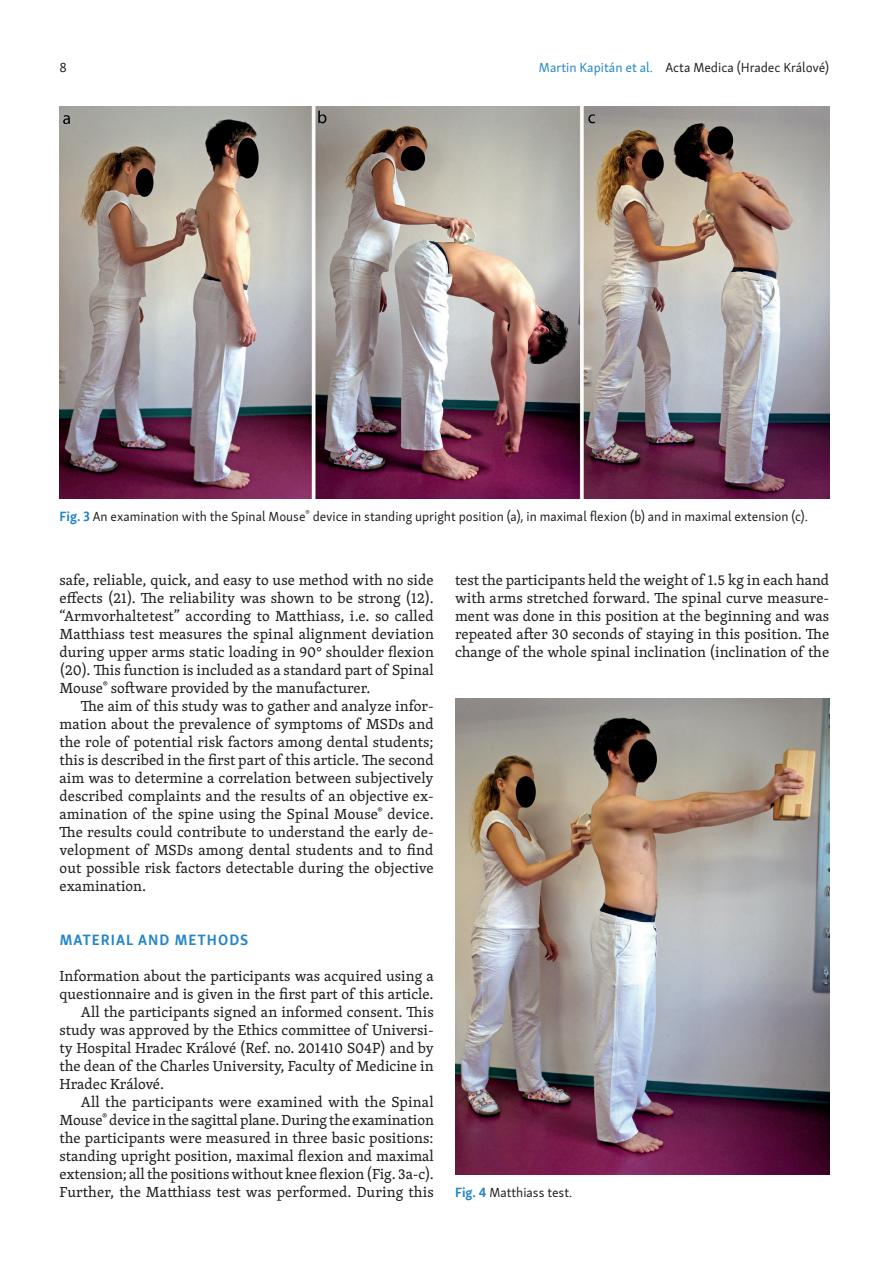
<style>
.page{position:relative;width:893px;height:1263px;background:#fff}
.page>*{position:absolute;margin:0;border:0;box-sizing:border-box;transform-origin:0 0}
.t1{font:15px/18px "Skolar PE";color:#231f20;text-align:justify}
.t2{font:700 15px "Skolar Sans PE";letter-spacing:.07em;color:#2486c7}
.t3{font:13.5px "Skolar Sans PE";color:#231f20}
.s1{color:#2486c7}
.s2{font-weight:700;color:#2486c7}
</style>
<div class="page">
<img style="left:60px;top:106px;width:769px;height:392px">
<img style="left:455px;top:698px;width:374px;height:477px">
<p class="t3" style="left:60px;top:57px;width:9px">8</p>
<p class="t3" style="left:539px;top:57px;width:292px"><span class="s1">Martin Kapitán et al.</span> Acta Medica (Hradec Králové)</p>
<p class="t3" style="left:60px;top:506px;width:750px"><span class="s2">Fig. 3</span> An examination with the Spinal Mouse<sup>®</sup> device in standing upright position (a), in maximal flexion (b) and in maximal extension (c).</p>
<p class="t1" style="left:60px;top:571px;width:376px">safe, reliable, quick, and easy to use method with no side effects (21). The reliability was shown to be strong (12). “Armvorhaltetest” according to Matthiass, i.e. so called Matthiass test measures the spinal alignment deviation during upper arms static loading in 90° shoulder flexion (20). This function is included as a standard part of Spinal Mouse<sup>®</sup> software provided by the manufacturer.</p>
<p class="t1" style="left:60px;top:697px;width:376px;text-indent:21px">The aim of this study was to gather and analyze infor&shy;mation about the prevalence of symptoms of MSDs and the role of potential risk factors among dental students; this is described in the first part of this article. The second aim was to determine a correlation between subjectively described complaints and the results of an objective ex&shy;amination of the spine using the Spinal Mouse<sup>®</sup> device.<br>The results could contribute to understand the early de&shy;velopment of MSDs among dental students and to find out possible risk factors detectable during the objective examination.</p>
<p class="t2" style="left:60px;top:928px;width:190px">MATERIAL AND METHODS</p>
<p class="t1" style="left:60px;top:967px;width:376px">Information about the participants was acquired using a</p>
<p class="t1" style="left:60px;top:985px;width:376px">questionnaire and is given in the first part of this article.</p>
<p class="t1" style="left:81px;top:1003px;width:355px">All the participants signed an informed consent. This</p>
<p class="t1" style="left:60px;top:1021px;width:376px">study was approved by the Ethics committee of Universi-</p>
<p class="t1" style="left:60px;top:1039px;width:376px">ty Hospital Hradec Králové (Ref. no. 201410 S04P) and by</p>
<p class="t1" style="left:60px;top:1057px;width:376px">the dean of the Charles University, Faculty of Medicine in</p>
<p class="t1" style="left:60px;top:1075px;width:106px">Hradec Králové.</p>
<p class="t1" style="left:81px;top:1093px;width:354px">All the participants were examined with the Spinal</p>
<p class="t1" style="left:60px;top:1111px;width:376px">Mouse<sup>®</sup> device in the sagittal plane. During the examination</p>
<p class="t1" style="left:60px;top:1129px;width:376px">the participants were measured in three basic positions:</p>
<p class="t1" style="left:60px;top:1147px;width:376px">standing upright position, maximal flexion and maximal</p>
<p class="t1" style="left:60px;top:1165px;width:376px">extension; all the positions without knee flexion (Fig. 3a-c).</p>
<p class="t1" style="left:60px;top:1183px;width:376px">Further, the Matthiass test was performed. During this</p>
<p class="t1" style="left:455px;top:571px;width:376px">test the participants held the weight of 1.5 kg in each hand with arms stretched forward. The spinal curve measure&shy;ment was done in this position at the beginning and was repeated after 30 seconds of staying in this position. The change of the whole spinal inclination (inclination of the</p>
<p class="t3" style="left:455px;top:1182px;width:119px"><span class="s2">Fig. 4</span> Matthiass test.</p>
</div>
